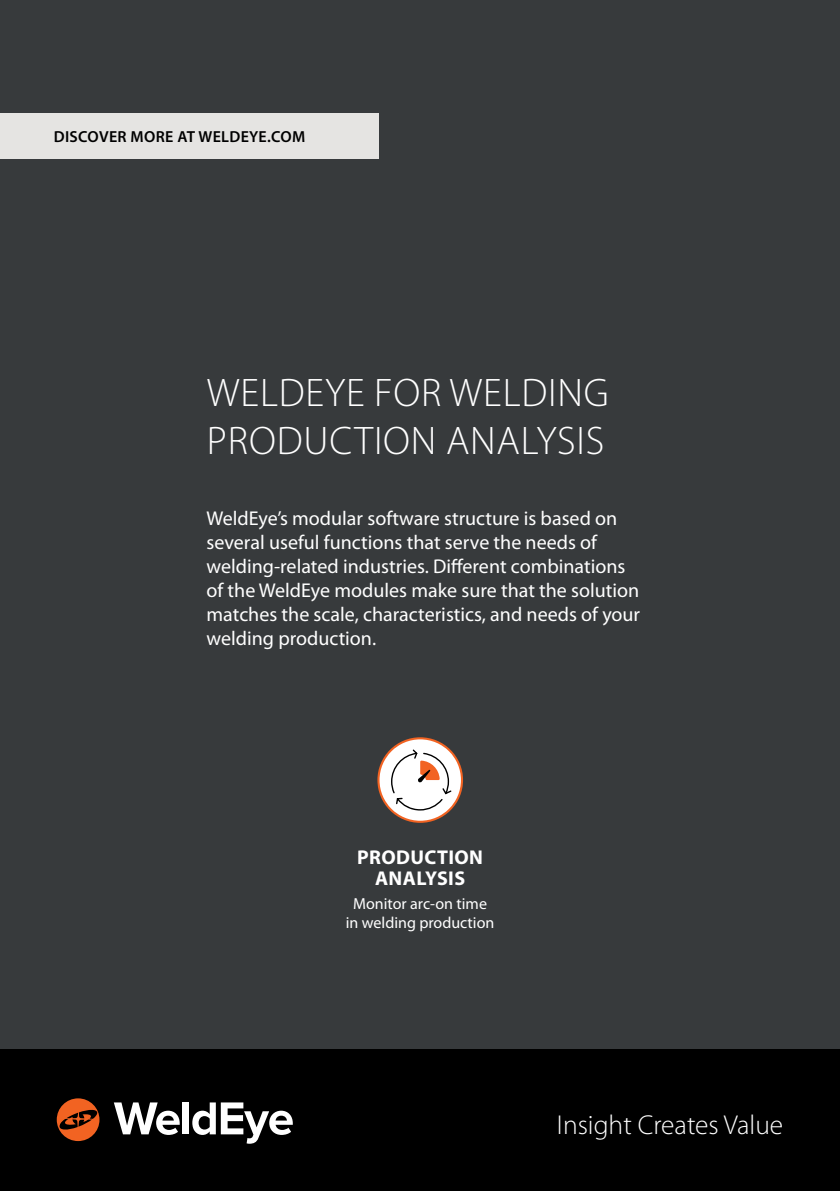
<style>
.page{position:relative;width:840px;height:1191px;background:#fff}
.page>*{position:absolute;margin:0;border:0;box-sizing:border-box;transform-origin:0 0}
.t1{font:300 40px/48px "Myriad Pro";letter-spacing:.02em;color:#fff}
.t2{font:300 27.4px "Myriad Pro";color:#fff}
.t3{font:20px/24px "Myriad Pro";color:#fff}
.t4{font:700 20px/21.2px "Myriad Pro";letter-spacing:.02em;color:#fff;text-align:center}
.t5{font:16px/19.2px "Myriad Pro";color:#fff;text-align:center}
.t6{font:600 16px "Myriad Pro";letter-spacing:.02em;color:#000}
</style>
<div class="page">
<div style="left:0;top:0;width:839px;height:1191px;background:#373a3c"></div>
<div style="left:0;top:1049px;width:839px;height:142px;background:#000"></div>
<div style="left:57px;top:1098px;width:42px;height:43px;background:#f26322;border-radius:50%"></div>
<svg style="left:59px;top:1109px;width:38px;height:21px"></svg>
<svg style="left:114px;top:1102px;width:65px;height:33px"></svg>
<div style="left:183px;top:1102px;width:6px;height:32px;background:#fff"></div>
<svg style="left:192px;top:1102px;width:100px;height:41px"></svg>
<svg style="left:377px;top:737px;width:86px;height:86px"></svg>
<div style="left:0;top:113px;width:378px;height:46px;background:#e5e4e2"></div>
<p class="t6" style="left:54px;top:127px;width:253px">DISCOVER MORE AT WELDEYE.COM</p>
<h1 class="t1" style="left:207px;top:368px;width:403px">WELDEYE FOR WELDING<br>PRODUCTION ANALYSIS</h1>
<p class="t3" style="left:206px;top:506px;width:435px">WeldEye’s modular software structure is based on several useful functions that serve the needs of welding-related industries. Different combinations of the WeldEye modules make sure that the solution matches the scale, characteristics, and needs of your welding production.</p>
<p class="t4" style="left:357px;top:846px;width:127px">PRODUCTION<br>ANALYSIS</p>
<p class="t5" style="left:346px;top:893px;width:150px">Monitor arc-on time in welding production</p>
<h2 class="t2" style="left:556px;top:1108px;width:228px">Insight Creates Value</h2>
</div>
